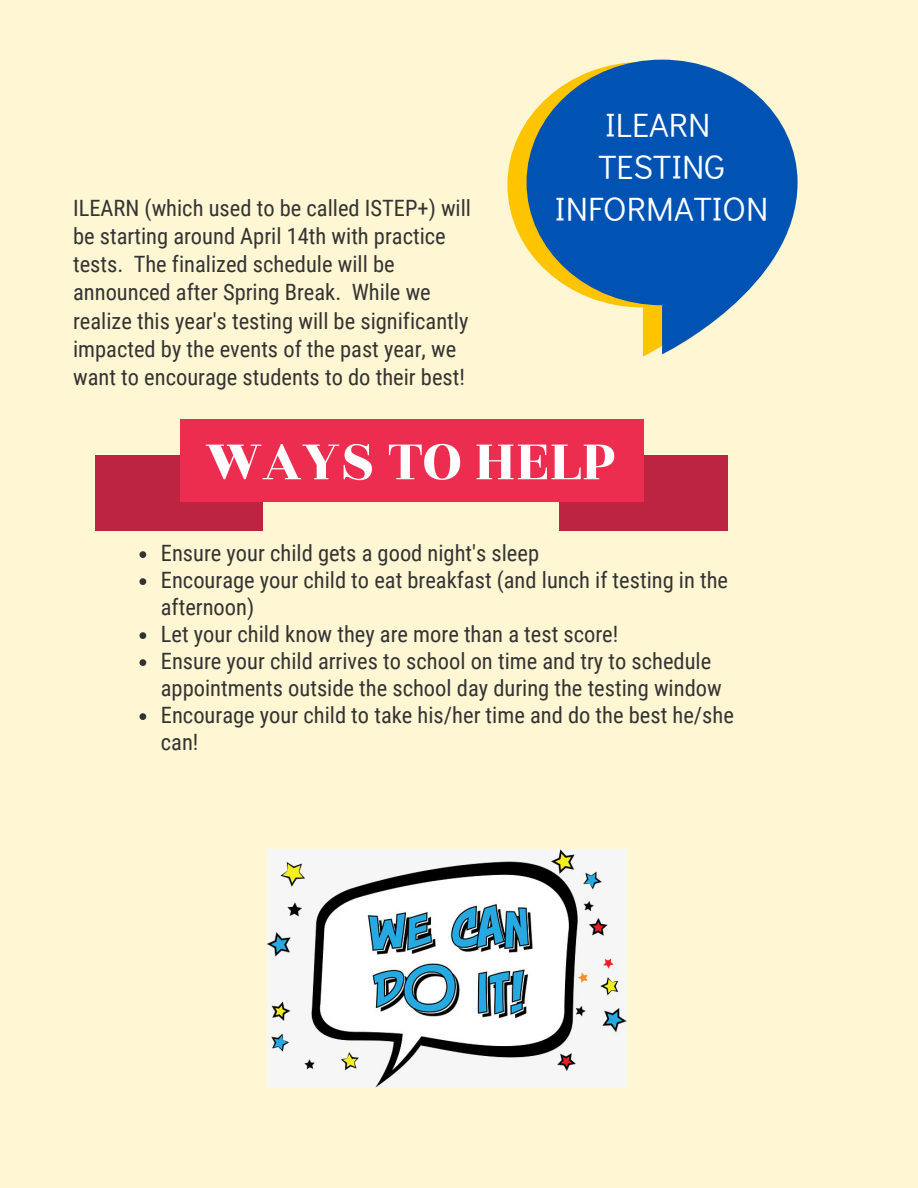
<style>
.page{position:relative;width:918px;height:1188px;background:#fff6d3}
.page>*{position:absolute;margin:0;border:0;box-sizing:border-box;transform-origin:0 0}
.t1{font:61.8px "Rozha One";color:#fff}
.t2{font:33.75px/41.7px "Didact Gothic";color:#fff}
.t3{font:22.5px/27px "Roboto Condensed";color:#333}
</style>
<div class="page">
<svg style="left:507px;top:121px;width:156px;height:236px"></svg>
<svg style="left:527px;top:60px;width:271px;height:294px;fill:#0053b3"></svg>
<div style="left:96px;top:456px;width:167px;height:75px;background:#bd2441"></div>
<div style="left:559px;top:456px;width:169px;height:75px;background:#bd2441"></div>
<div style="left:180px;top:420px;width:464px;height:82px;background:#ec2d50"></div>
<svg style="left:140px;top:551px;width:6px;height:7px"></svg>
<svg style="left:140px;top:578px;width:6px;height:7px"></svg>
<svg style="left:140px;top:632px;width:6px;height:7px"></svg>
<svg style="left:140px;top:659px;width:6px;height:7px"></svg>
<svg style="left:140px;top:713px;width:6px;height:7px"></svg>
<img style="left:268px;top:849px;width:358px;height:239px">
<h2 class="t2" style="left:599px;top:102px;width:128px">ILEARN<br>TESTING</h2>
<p class="t3" style="left:73px;top:194px;width:399px">ILEARN (which used to be called ISTEP+) will</p>
<h2 class="t2" style="left:555px;top:185px;width:215px">INFORMATION</h2>
<p class="t3" style="left:73px;top:221px;width:397px;line-height:28.2px">be starting around April 14th with practice tests. The finalized schedule will be announced after Spring Break. While we realize this year's testing will be significantly impacted by the events of the past year, we want to encourage students to do their best!</p>
<h1 class="t1" style="left:205px;top:418px;width:412px">WAYS TO HELP</h1>
<p class="t3" style="left:161px;top:539px;width:575px">Ensure your child gets a good night's sleep<br>Encourage your child to eat breakfast (and lunch if testing in the afternoon)<br>Let your child know they are more than a test score!<br>Ensure your child arrives to school on time and try to schedule appointments outside the school day during the testing window Encourage your child to take his/her time and do the best he/she can!</p>
</div>
